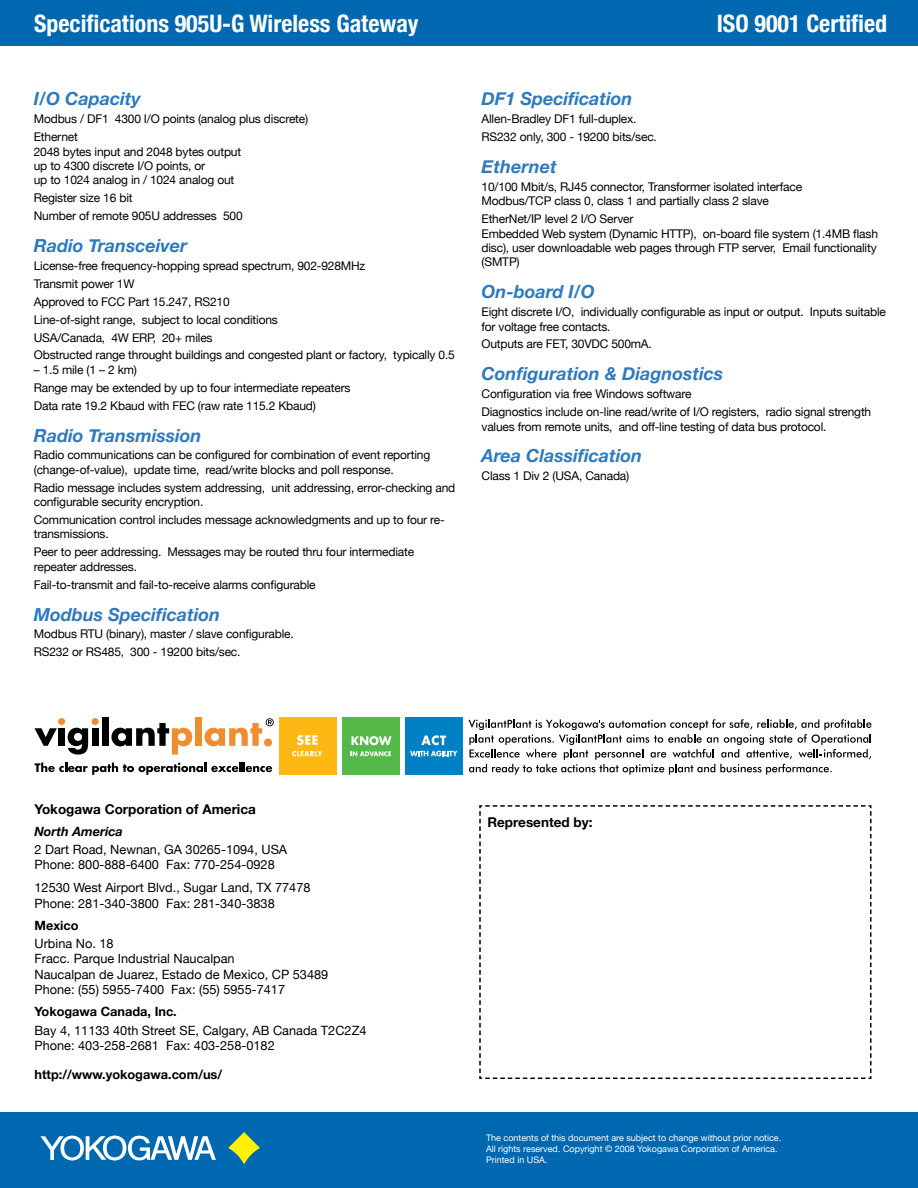
<style>
.page{position:relative;width:918px;height:1188px;background:#fff}
.page>*{position:absolute;margin:0;border:0;box-sizing:border-box;transform-origin:0 0}
.t1{font:700 condensed 24px "Helvetica Neue";color:#fefef8}
.t2{font:italic 700 18px "Helvetica Neue";color:#2f7abd}
.t3{font:700 13.5px "Helvetica Neue";color:#000}
.t4{font:12.75px/15.3px "Helvetica Neue";color:#000}
.t5{font:700 12.75px "Helvetica Neue";color:#000}
.t6{font:italic 700 12.75px "Helvetica Neue";color:#000}
.t7{font:12px/17.9px "Helvetica Neue";letter-spacing:-.015em;color:#000}
.t8{font:9px/10.8px "Helvetica Neue";color:#fff}
</style>
<div class="page">
<div style="left:0;top:0;width:918px;height:45px;background:#0067b1"></div>
<div style="left:0;top:1113px;width:918px;height:75px;background:#0067b1"></div>
<svg style="left:228px;top:1132px;width:32px;height:32px"></svg>
<svg style="left:40px;top:1135px;width:176px;height:26px"></svg>
<svg style="left:479px;top:805px;width:393px;height:274px"></svg>
<svg style="left:35px;top:763px;width:237px;height:12px"></svg>
<svg style="left:35px;top:728px;width:22px;height:18px"></svg>
<div style="left:58px;top:728px;width:7px;height:18px;background:#000"></div>
<svg style="left:68px;top:728px;width:20px;height:27px"></svg>
<div style="left:92px;top:728px;width:6px;height:18px;background:#000"></div>
<div style="left:102px;top:717px;width:7px;height:29px;background:#000"></div>
<svg style="left:111px;top:723px;width:81px;height:32px"></svg>
<div style="left:195px;top:717px;width:7px;height:29px;background:#ef8d31"></div>
<div style="left:58px;top:718px;width:7px;height:7px;background:#ef8d31;border-radius:50%"></div>
<div style="left:92px;top:718px;width:7px;height:7px;background:#ef8d31;border-radius:50%"></div>
<svg style="left:205px;top:718px;width:69px;height:28px"></svg>
<div style="left:279px;top:717px;width:57px;height:58px;background:#fdb813"></div>
<svg style="left:297px;top:735px;width:21px;height:10px"></svg>
<svg style="left:292px;top:751px;width:30px;height:5px"></svg>
<div style="left:342px;top:717px;width:57px;height:58px;background:#54b948"></div>
<svg style="left:351px;top:736px;width:41px;height:9px"></svg>
<svg style="left:351px;top:751px;width:40px;height:5px"></svg>
<div style="left:405px;top:717px;width:57px;height:58px;background:#0081c6"></div>
<svg style="left:421px;top:735px;width:25px;height:10px"></svg>
<svg style="left:410px;top:751px;width:48px;height:5px"></svg>
<svg style="left:468px;top:719px;width:403px;height:56px"></svg>
<h1 class="t1" style="left:34px;top:9px;width:386px">Specifications 905U-G Wireless Gateway</h1>
<h1 class="t1" style="left:717px;top:9px;width:172px">ISO 9001 Certified</h1>
<h2 class="t2" style="left:34px;top:88px;width:109px">I/O Capacity</h2>
<p class="t7" style="left:34px;top:110px;width:276px">Modbus / DF1 4300 I/O points (analog plus discrete)<br>Ethernet</p>
<p class="t7" style="left:34px;top:144px;width:209px;line-height:14.4px">2048 bytes input and 2048 bytes output up to 4300 discrete I/O points, or<br>up to 1024 analog in / 1024 analog out</p>
<p class="t7" style="left:34px;top:189px;width:210px">Register size 16 bit<br>Number of remote 905U addresses 500</p>
<h2 class="t2" style="left:34px;top:234px;width:155px">Radio Transceiver</h2>
<p class="t7" style="left:34px;top:257px;width:423px">License-free frequency-hopping spread spectrum, 902-928MHz<br>Transmit power 1W<br>Approved to FCC Part 15.247, RS210<br>Line-of-sight range, subject to local conditions<br>USA/Canada, 4W ERP, 20+ miles<br>Obstructed range throught buildings and congested plant or factory, typically 0.5</p>
<p class="t7" style="left:34px;top:360px;width:318px">– 1.5 mile (1 – 2 km)<br>Range may be extended by up to four intermediate repeaters<br>Data rate 19.2 Kbaud with FEC (raw rate 115.2 Kbaud)</p>
<h2 class="t2" style="left:34px;top:424px;width:169px">Radio Transmission</h2>
<p class="t7" style="left:34px;top:448px;width:398px;line-height:14.4px">Radio communications can be configured for combination of event reporting (change-of-value), update time, read/write blocks and poll response.</p>
<p class="t7" style="left:34px;top:480px;width:423px;line-height:14.4px">Radio message includes system addressing, unit addressing, error-checking and configurable security encryption.</p>
<p class="t7" style="left:34px;top:512px;width:412px;line-height:14.4px">Communication control includes message acknowledgments and up to four re&shy;transmissions.</p>
<p class="t7" style="left:34px;top:545px;width:382px;line-height:14.4px">Peer to peer addressing. Messages may be routed thru four intermediate repeater addresses.</p>
<p class="t7" style="left:34px;top:575px;width:283px">Fail-to-transmit and fail-to-receive alarms configurable</p>
<h2 class="t2" style="left:34px;top:603px;width:188px">Modbus Specification</h2>
<p class="t7" style="left:34px;top:625px;width:262px">Modbus RTU (binary), master / slave configurable.<br>RS232 or RS485, 300 - 19200 bits/sec.</p>
<h2 class="t2" style="left:482px;top:88px;width:153px">DF1 Specification</h2>
<p class="t7" style="left:482px;top:110px;width:177px">Allen-Bradley DF1 full-duplex.<br>RS232 only, 300 - 19200 bits/sec.</p>
<h2 class="t2" style="left:482px;top:155px;width:77px">Ethernet</h2>
<p class="t7" style="left:482px;top:179px;width:322px;line-height:14.4px">10/100 Mbit/s, RJ45 connector, Transformer isolated interface<br>Modbus/TCP class 0, class 1 and partially class 2 slave</p>
<p class="t7" style="left:482px;top:212px;width:398px;line-height:14.4px">EtherNet/IP level 2 I/O Server<br>Embedded Web system (Dynamic HTTP), on-board file system (1.4MB flash disc), user downloadable web pages through FTP server, Email functionality (SMTP)</p>
<h2 class="t2" style="left:482px;top:281px;width:115px">On-board I/O</h2>
<p class="t7" style="left:482px;top:305px;width:406px;line-height:14.4px">Eight discrete I/O, individually configurable as input or output. Inputs suitable for voltage free contacts.</p>
<p class="t7" style="left:482px;top:335px;width:172px">Outputs are FET, 30VDC 500mA.</p>
<h2 class="t2" style="left:482px;top:363px;width:243px">Configuration &amp; Diagnostics</h2>
<p class="t7" style="left:482px;top:385px;width:391px">Configuration via free Windows software<br>Diagnostics include on-line read/write of I/O registers, radio signal strength</p>
<p class="t7" style="left:482px;top:417px;width:346px">values from remote units, and off-line testing of data bus protocol.</p>
<h2 class="t2" style="left:482px;top:445px;width:162px">Area Classification</h2>
<p class="t7" style="left:482px;top:467px;width:149px">Class 1 Div 2 (USA, Canada)</p>
<p class="t3" style="left:34px;top:800px;width:223px">Yokogawa Corporation of America</p>
<p class="t6" style="left:34px;top:823px;width:90px">North America</p>
<p class="t4" style="left:34px;top:842px;width:254px">2 Dart Road, Newnan, GA 30265-1094, USA<br>Phone: 800-888-6400 Fax: 770-254-0928</p>
<p class="t4" style="left:34px;top:880px;width:278px">12530 West Airport Blvd., Sugar Land, TX 77478<br>Phone: 281-340-3800 Fax: 281-340-3838</p>
<p class="t5" style="left:34px;top:917px;width:46px">Mexico</p>
<p class="t4" style="left:34px;top:936px;width:295px">Urbina No. 18<br>Fracc. Parque Industrial Naucalpan<br>Naucalpan de Juarez, Estado de Mexico, CP 53489<br>Phone: (55) 5955-7400 Fax: (55) 5955-7417</p>
<p class="t5" style="left:34px;top:1004px;width:144px">Yokogawa Canada, Inc.</p>
<p class="t4" style="left:34px;top:1022px;width:334px">Bay 4, 11133 40th Street SE, Calgary, AB Canada T2C2Z4<br>Phone: 403-258-2681 Fax: 403-258-0182</p>
<p class="t5" style="left:34px;top:1066px;width:189px">http://www.yokogawa.com/us/</p>
<p class="t3" style="left:488px;top:813px;width:107px">Represented by:</p>
<p class="t8" style="left:486px;top:1133px;width:297px">The contents of this document are subject to change without prior notice.<br>All rights reserved. Copyright © 2008 Yokogawa Corporation of America.<br>Printed in USA.</p>
</div>
